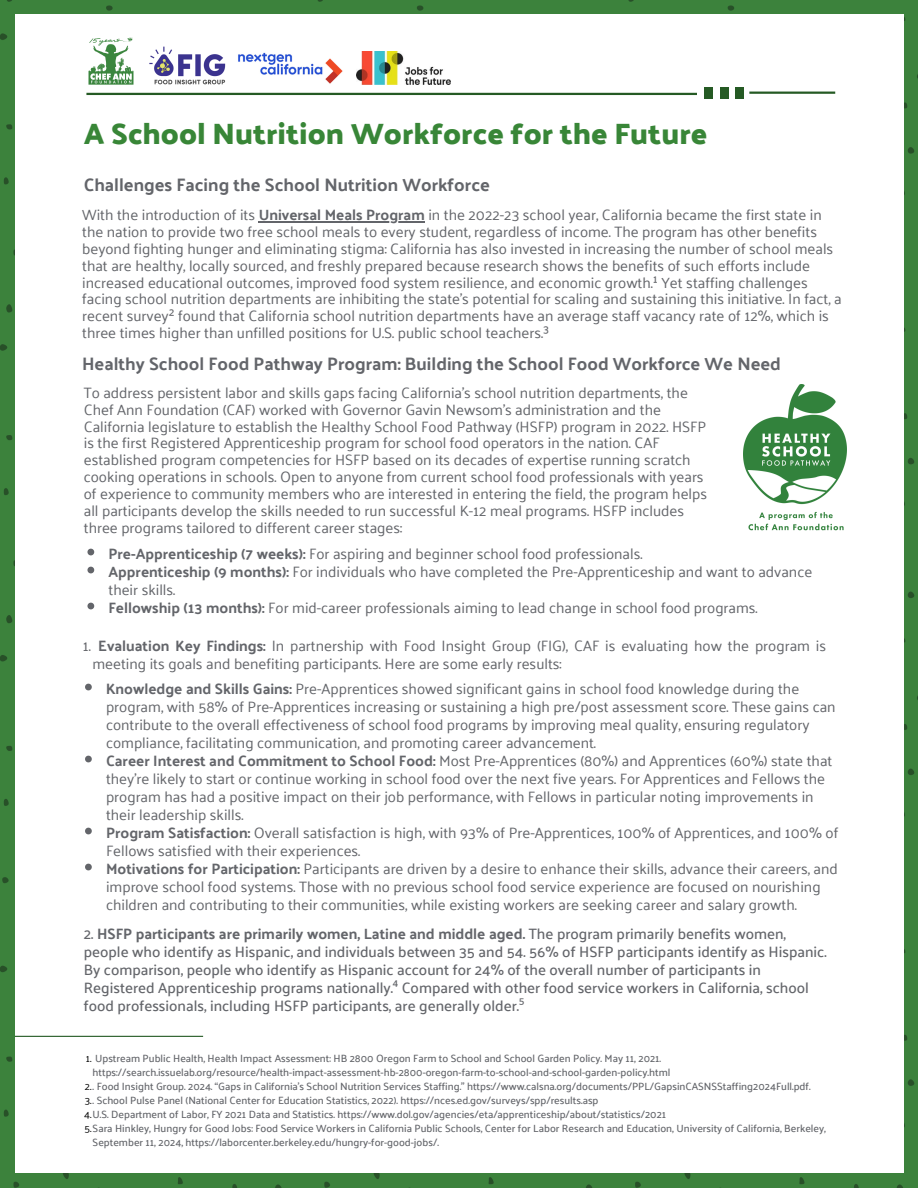
<style>
.page{position:relative;width:918px;height:1188px;background:#3c823c}
.page>*{position:absolute;margin:0;border:0;box-sizing:border-box;transform-origin:0 0}
.t1{font:600 30px "Palanquin Dark";color:#388637}
.t2{font:700 18px "Palanquin";color:#63656a}
.t3{font:15px/16.8px "Palanquin";color:#63656a}
.t4{font:500 15px/18px "Palanquin";color:#63656a}
.t5{font:500 10.5px/14px "Palanquin";color:#63656a}
.s1{font-weight:700}
.s2{font-family:"Noto Sans";font-weight:400}
.s3{font-weight:400;color:#000}
</style>
<div class="page">
<div style="left:15px;top:14px;width:888px;height:1159px;background:#fff"></div>
<img style="left:744px;top:385px;width:102px;height:146px">
<img style="left:238px;top:52px;width:105px;height:32px">
<img style="left:149px;top:46px;width:77px;height:39px">
<img style="left:88px;top:37px;width:46px;height:48px">
<img style="left:356px;top:51px;width:95px;height:34px">
<hr style="left:259px;top:221px;width:166px;height:1px;background:#63656a">
<svg style="left:87px;top:549px;width:7px;height:6px"></svg>
<svg style="left:87px;top:567px;width:7px;height:6px"></svg>
<svg style="left:87px;top:603px;width:7px;height:6px"></svg>
<hr style="left:86px;top:93px;width:611px;height:2px;background:#255a24">
<hr style="left:749px;top:92px;width:86px;height:2px;background:#255a24">
<div style="left:705px;top:87px;width:8px;height:12px;background:#255a24"></div>
<div style="left:720px;top:87px;width:8px;height:12px;background:#255a24"></div>
<div style="left:736px;top:87px;width:8px;height:12px;background:#255a24"></div>
<svg style="left:85px;top:684px;width:7px;height:6px"></svg>
<svg style="left:85px;top:756px;width:7px;height:6px"></svg>
<svg style="left:85px;top:828px;width:7px;height:6px"></svg>
<svg style="left:85px;top:864px;width:7px;height:6px"></svg>
<hr style="left:15px;top:1036px;width:188px;height:1px;background:#255a24">
<h4 class="t1" style="left:84px;top:116px;width:625px">A School Nutrition Workforce for the Future</h4>
<p class="t2" style="left:84px;top:174px;width:408px">Challenges Facing the School Nutrition Workforce</p>
<h2 class="t3" style="left:82px;top:206px;width:741px">With the introduction of its <span class="s1">Universal Meals Program</span> in the 2022-23 school year, California became the first state in</h2>
<h4 class="t3" style="left:82px;top:223px;width:761px">the nation to provide two free school meals to every student, regardless of income. The program has other benefits beyond fighting hunger and eliminating stigma: California has also invested in increasing the number of school meals that are healthy, locally sourced, and freshly prepared because research shows the benefits of such efforts include increased educational outcomes, improved food system resilience, and economic growth.¹ Yet staffing challenges facing school nutrition departments are inhibiting the state’s potential for scaling and sustaining this initiative. In fact, a recent survey² found that California school nutrition departments have an average staff vacancy rate of 12%, which is three times higher than unfilled positions for U.S. public school teachers.³</h4>
<p class="t2" style="left:82px;top:353px;width:700px">Healthy School Food Pathway Program: Building the School Food Workforce We Need</p>
<h2 class="t3" style="left:84px;top:384px;width:625px">To address persistent labor and skills gaps facing California’s school nutrition departments, the Chef Ann Foundation (CAF) worked with Governor Gavin Newsom’s administration and the California legislature to establish the Healthy School Food Pathway (HSFP) program in 2022. HSFP is the first Registered Apprenticeship program for school food operators in the nation. CAF established program competencies for HSFP based on its decades of expertise running scratch cooking operations in schools. Open to anyone from current school food professionals with years of experience to community members who are interested in entering the field, the program helps all participants develop the skills needed to run successful K-12 meal programs. HSFP includes three programs tailored to different career stages:</h2>
<p class="t3" style="left:108px;top:545px;width:535px"><span class="s1">Pre-Apprenticeship (7 weeks):</span> For aspiring and beginner school food professionals.</p>
<p class="t3" style="left:108px;top:563px;width:705px;line-height:18px"><span class="s1">Apprenticeship (9 months):</span> For individuals who have completed the Pre-Apprenticeship and want to advance their skills.</p>
<p class="t3" style="left:108px;top:599px;width:651px"><span class="s1">Fellowship (13 months):</span> For mid-career professionals aiming to lead change in school food programs.</p>
<p class="t3" style="left:92px;top:637px;width:735px;line-height:18px;text-indent:6px"><span class="s1">Evaluation Key Findings:</span> In partnership with Food Insight Group (FIG), CAF is evaluating how the program is meeting its goals and benefiting participants. Here are some early results:</p>
<p class="t3" style="left:83px;top:637px;width:9px">1.</p>
<p class="t3" style="left:106px;top:680px;width:731px;line-height:18px"><span class="s1">Knowledge and Skills Gains:</span> Pre-Apprentices showed significant gains in school food knowledge during the program, with 58% of Pre-Apprentices increasing or sustaining a high pre/post assessment score. These gains can contribute to the overall effectiveness of school food programs by improving meal quality, ensuring regulatory compliance, facilitating communication, and promoting career advancement.</p>
<p class="t3" style="left:106px;top:752px;width:728px;line-height:18px"><span class="s1">Career Interest and Commitment to School Food:</span> Most Pre-Apprentices (80%) and Apprentices (60%) state that they’re likely to start or continue working in school food over the next five years. For Apprentices and Fellows the program has had a positive impact on their job performance, with Fellows in particular noting improvements in their leadership skills.</p>
<p class="t3" style="left:106px;top:824px;width:734px;line-height:18px"><span class="s1">Program Satisfaction:</span> Overall satisfaction is high, with 93% of Pre-Apprentices, 100% of Apprentices, and 100% of<br>Fellows satisfied with their experiences.</p>
<p class="t3" style="left:106px;top:860px;width:733px;line-height:18px"><span class="s1">Motivations for Participation:</span> Participants are driven by a desire to enhance their skills, advance their careers, and improve school food systems. Those with no previous school food service experience are focused on nourishing children and contributing to their communities, while existing workers are seeking career and salary growth.</p>
<p class="t4" style="left:84px;top:925px;width:744px">2. <span class="s1">HSFP participants are primarily women, Latine and middle aged.</span> The program primarily benefits women, people who identify as Hispanic, and individuals between 35 and 54. 56% of HSFP participants identify as Hispanic.<br>By comparison, people who identify as Hispanic account for 24% of the overall number of participants in Registered Apprenticeship programs nationally.<span class="s2">⁴</span> Compared with other food service workers in California, school food professionals, including HSFP participants, are generally older.<span class="s2">⁵</span></p>
<h3 class="t5" style="left:93px;top:1051px;width:579px;text-indent:-7px"><span class="s3">1.</span> Upstream Public Health, Health Impact Assessment: HB 2800 Oregon Farm to School and School Garden Policy. May 11, 2021. https://search.issuelab.org/resource/health-impact-assessment-hb-2800-oregon-farm-to-school-and-school-garden-policy.html</h3>
<p class="t5" style="left:85px;top:1079px;width:727px"><span class="s3">2.</span>. Food Insight Group. 2024. “Gaps in California’s School Nutrition Services Staffing.” https://www.calsna.org/documents/PPL/GapsinCASNSStaffing2024Full.pdf.</p>
<p class="t5" style="left:85px;top:1093px;width:515px"><span class="s3">3.</span>. School Pulse Panel (National Center for Education Statistics, 2022). https://nces.ed.gov/surveys/spp/results.asp</p>
<p class="t5" style="left:84px;top:1107px;width:583px"><span class="s3">4.</span>U.S. Department of Labor, FY 2021 Data and Statistics. https://www.dol.gov/agencies/eta/apprenticeship/about/statistics/2021</p>
<p class="t5" style="left:93px;top:1121px;width:735px;text-indent:-8px"><span class="s3">5.</span>Sara Hinkley, Hungry for Good Jobs: Food Service Workers in California Public Schools, Center for Labor Research and Education, University of California, Berkeley,<br>September 11, 2024, https://laborcenter.berkeley.edu/hungry-for-good-jobs/.</p>
</div>
